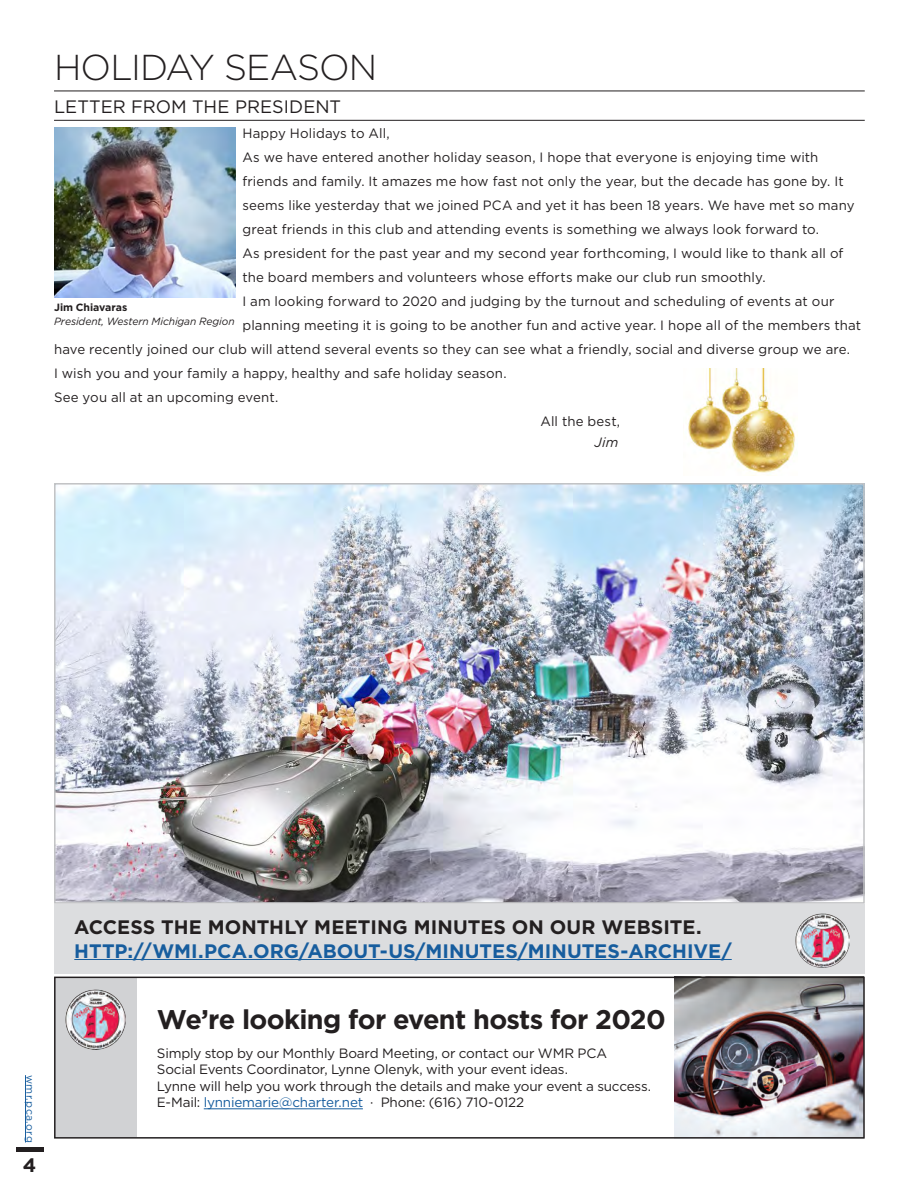
<style>
.page{position:relative;width:908px;height:1188px;background:#fff}
.page>*{position:absolute;margin:0;border:0;box-sizing:border-box;transform-origin:0 0}
.Interior_Headline{font:300 36px "Gotham";letter-spacing:-.025em;color:#231f20}
.Interior_Headline-2{font:700 27px "Gotham";letter-spacing:-.025em;color:#231f20}
.t1{font:700 19.5px "Gotham";color:#175d9e}
.Frontpage_Month{font:700 19.5px "Gotham";letter-spacing:.005em;color:#231f20}
.Interior_Sub_Head{font:18px "Gotham";color:#231f20}
.Interior_Headline-3{font:13.5px/24px "Gotham";letter-spacing:.005em;color:#231f20}
.Interior_Headline-4{font:13.5px/16.5px "Gotham";letter-spacing:-.015em;color:#231f20}
.t2{font:italic 13.5px "Gotham";color:#231f20}
.Disclaimer{font:italic 10.5px/13.5px "Gotham";letter-spacing:-.005em;color:#231f20}
.Pagination{font:10.5px "Gotham";letter-spacing:.025em;color:#175d9e}
.s1{font-weight:700;font-style:normal}
.s2{color:#175d9e}
</style>
<div class="page">
<hr style="left:54px;top:91px;width:810px;height:1px;background:#231f20">
<hr style="left:54px;top:120px;width:810px;height:1px;background:#231f20">
<div style="left:54px;top:904px;width:810px;height:70px;background:#dcdddf"></div>
<hr style="left:74px;top:959px;width:657px;height:1px;background:#175d9e">
<img style="left:795px;top:914px;width:54px;height:54px">
<img style="left:674px;top:980px;width:187px;height:156px">
<div style="left:55px;top:977px;width:81px;height:160px;background:#d1d2d4"></div>
<img style="left:65px;top:989px;width:61px;height:60px">
<hr style="left:204px;top:1108px;width:159px;height:1px;background:#175d9e">
<div style="left:54px;top:977px;width:810px;height:162px;border:2px solid #231f20"></div>
<hr style="left:25px;top:1075px;width:1px;height:67px;background:#175d9e">
<hr style="left:16px;top:1148px;width:27px;height:4px;background:#231f20">
<img style="left:54px;top:128px;width:181px;height:170px">
<img style="left:688px;top:368px;width:108px;height:105px">
<img style="left:57px;top:486px;width:804px;height:415px">
<div style="left:54px;top:483px;width:810px;height:421px;border:2px solid #c1c2c4"></div>
<p class="Interior_Headline" style="left:54px;top:44px;width:324px">HOLIDAY SEASON</p>
<p class="Interior_Sub_Head" style="left:54px;top:95px;width:288px">LETTER FROM THE PRESIDENT</p>
<p class="Interior_Headline-3" style="left:242px;top:121px;width:149px">Happy Holidays to All,</p>
<p class="Interior_Headline-3" style="left:242px;top:145px;width:613px">As we have entered another holiday season, I hope that everyone is enjoying time with friends and family. It amazes me how fast not only the year, but the decade has gone by. It seems like yesterday that we joined PCA and yet it has been 18 years. We have met so many great friends in this club and attending events is something we always look forward to.</p>
<p class="Interior_Headline-3" style="left:242px;top:241px;width:602px">As president for the past year and my second year forthcoming, I would like to thank all of the board members and volunteers whose efforts make our club run smoothly.</p>
<p class="Interior_Headline-3" style="left:242px;top:289px;width:593px">I am looking forward to 2020 and judging by the turnout and scheduling of events at our</p>
<p class="Interior_Headline-3" style="left:242px;top:313px;width:620px">planning meeting it is going to be another fun and active year. I hope all of the members that</p>
<p class="Interior_Headline-3" style="left:54px;top:337px;width:797px">have recently joined our club will attend several events so they can see what a friendly, social and diverse group we are.</p>
<p class="Interior_Headline-3" style="left:54px;top:361px;width:454px">I wish you and your family a happy, healthy and safe holiday season.</p>
<p class="Interior_Headline-3" style="left:54px;top:385px;width:226px">See you all at an upcoming event.</p>
<p class="Interior_Headline-3" style="left:540px;top:409px;width:81px">All the best,</p>
<p class="t2" style="left:594px;top:434px;width:25px">Jim</p>
<p class="Disclaimer" style="left:54px;top:301px;width:182px"><span class="s1">Jim Chiavaras<br></span>President, Western Michigan Region</p>
<p class="Pagination" style="left:37px;top:1075px;width:69px;rotate:90deg">wmr.pca.org</p>
<p class="Frontpage_Month" style="left:23px;top:1152px;width:15px">4</p>
<h3 class="Frontpage_Month" style="left:74px;top:914px;width:628px">ACCESS THE MONTHLY MEETING MINUTES ON OUR WEBSITE.</h3>
<h3 class="t1" style="left:74px;top:938px;width:658px">HTTP://WMI.PCA.ORG/ABOUT-US/MINUTES/MINUTES-ARCHIVE/</h3>
<p class="Interior_Headline-2" style="left:157px;top:1002px;width:510px">We’re looking for event hosts for 2020</p>
<p class="Interior_Headline-4" style="left:157px;top:1045px;width:495px">Simply stop by our Monthly Board Meeting, or contact our WMR PCA<br>Social Events Coordinator, Lynne Olenyk, with your event ideas.<br>Lynne will help you work through the details and make your event a success.<br>E-Mail: <span class="s2">lynniemarie@charter.net</span> · Phone: (616) 710-0122</p>
</div>
